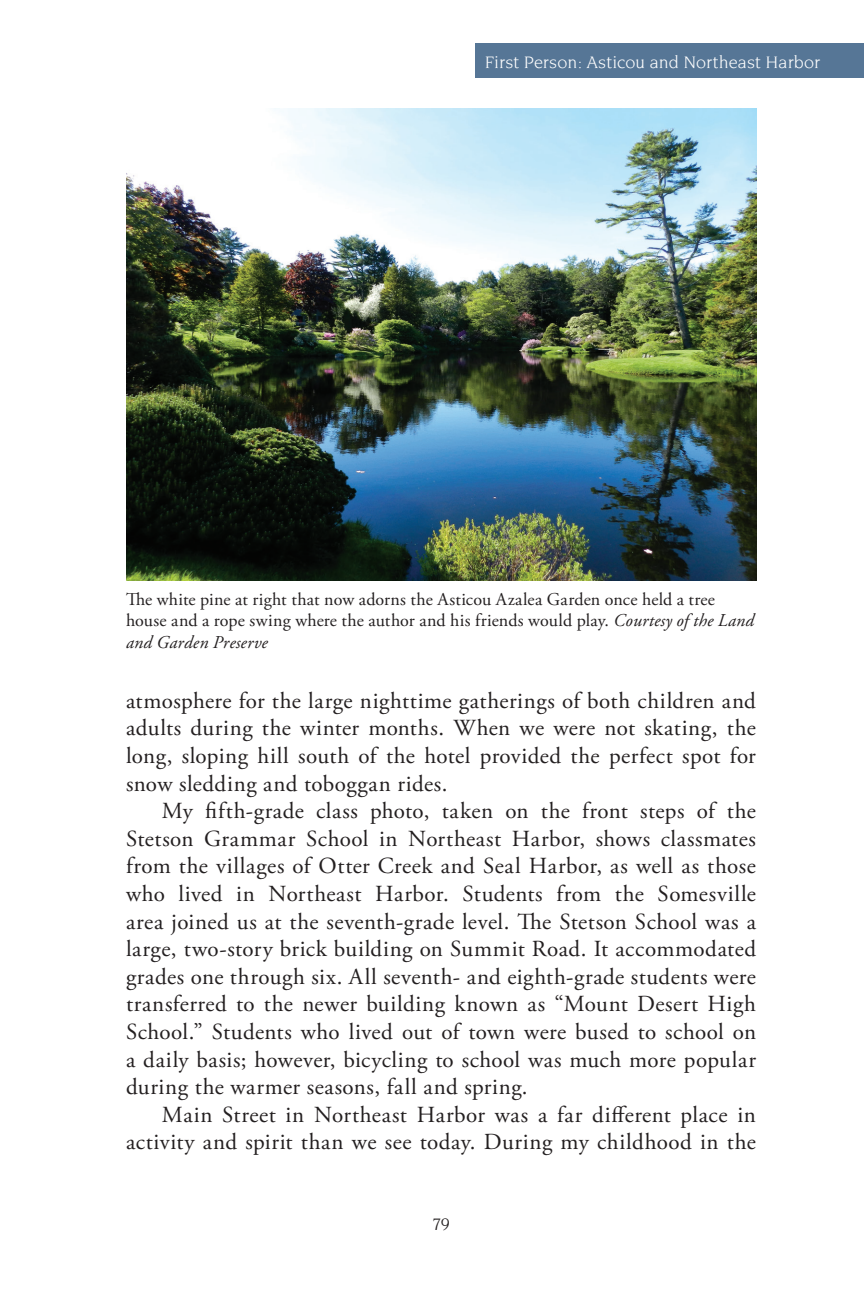
<style>
.page{position:relative;width:864px;height:1296px;background:#fff}
.page>*{position:absolute;margin:0;border:0;box-sizing:border-box;transform-origin:0 0}
.body{font:23px/27.6px "Adobe Garamond Pro";letter-spacing:.025em;color:#231f20;text-align:justify}
.t1{font:18px/21.6px "Adobe Garamond Pro";letter-spacing:.01em;color:#231f20}
.t2{font:18px "Novarese";letter-spacing:.005em;color:#fff}
.t3{font:italic 18px "Novarese";color:#231f20}
.s1{font-style:italic}
</style>
<div class="page">
<div style="left:476px;top:43px;width:388px;height:35px;background:#567696"></div>
<img style="left:126px;top:108px;width:630px;height:472px">
<p class="t2" style="left:485px;top:52px;width:337px">First Person: Asticou and Northeast Harbor</p>
<p class="t1" style="left:126px;top:589px;width:630px">The white pine at right that now adorns the Asticou Azalea Garden once held a tree house and a rope swing where the author and his friends would play. <span class="s1">Courtesy of the Land and Garden Preserve</span></p>
<p class="body" style="left:126px;top:688px;width:631px">atmosphere for the large nighttime gatherings of both children and adults during the winter months. When we were not skating, the long, sloping hill south of the hotel provided the perfect spot for snow sledding and toboggan rides.</p>
<p class="body" style="left:126px;top:798px;width:632px;text-indent:36px">My fifth-grade class photo, taken on the front steps of the Stetson Grammar School in Northeast Harbor, shows classmates from the villages of Otter Creek and Seal Harbor, as well as those who lived in Northeast Harbor. Students from the Somesville area joined us at the seventh-grade level. The Stetson School was a large, two-story brick building on Summit Road. It accommodated grades one through six. All seventh- and eighth-grade students were transferred to the newer building known as “Mount Desert High School.” Students who lived out of town were bused to school on a daily basis; however, bicycling to school was much more popular during the warmer seasons, fall and spring.</p>
<p class="body" style="left:126px;top:1102px;width:631px;text-align:right">Main Street in Northeast Harbor was a far different place in activity and spirit than we see today. During my childhood in the</p>
<p class="t3" style="left:432px;top:1215px;width:19px">79</p>
</div>
